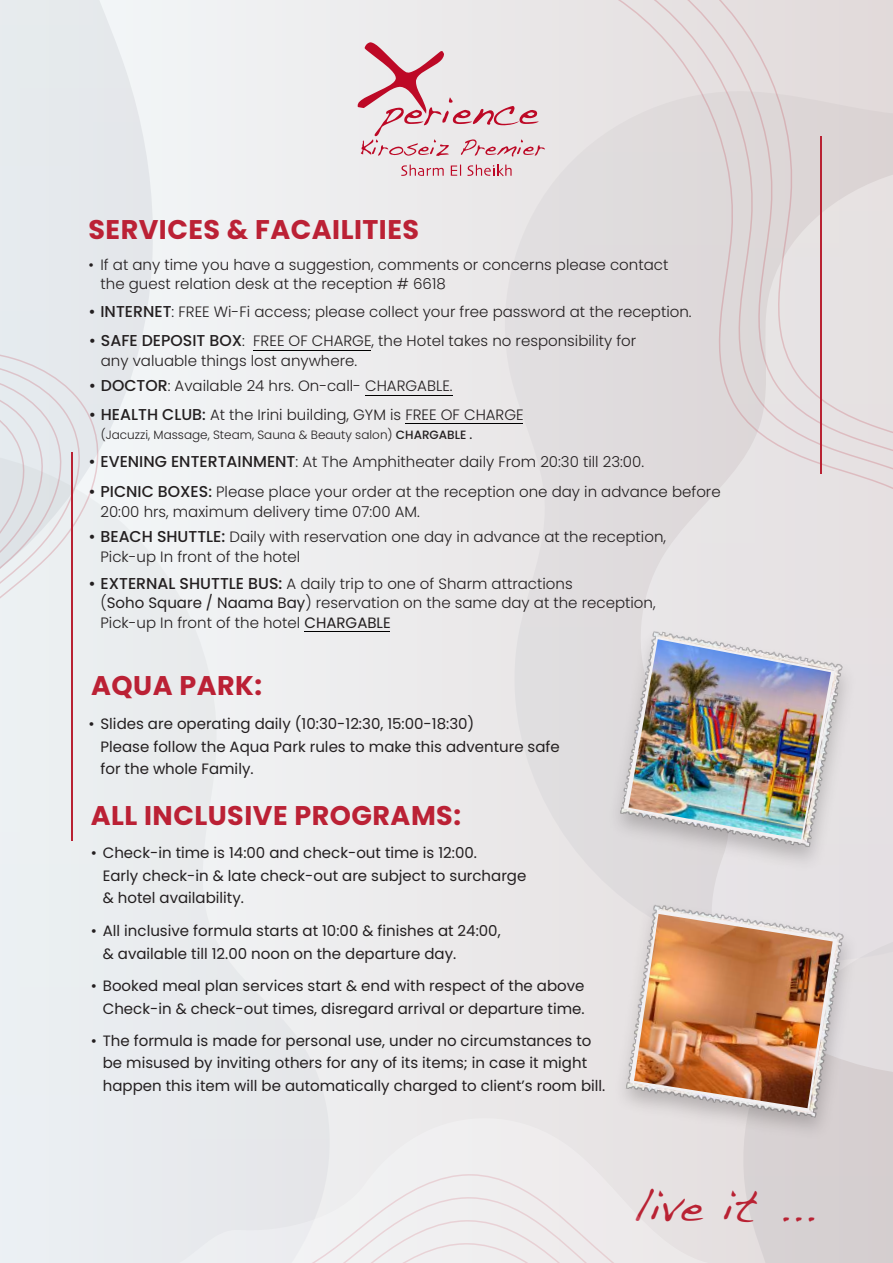
<style>
.page{position:relative;width:893px;height:1263px;background:#ebecee}
.page>*{position:absolute;margin:0;border:0;box-sizing:border-box;transform-origin:0 0}
.t1{font:46.35px "Handwriting Dakota";color:#b92233}
.t2{font:700 27px "Poppins";letter-spacing:.02em;color:#bb2135}
.t3{font:300 15px/19.5px "Poppins";color:#231f20}
.t4{font:15px/22.5px "Poppins";color:#231f20}
.t5{font:300 12px "Poppins";color:#231f20}
.s1{font-weight:500;font-size:15.75px}
.s2{font-weight:500}
.s3{font-weight:400}
</style>
<div class="page">
<svg style="left:505px;top:126px;width:111px;height:438px"></svg>
<svg style="left:72px;top:391px;width:19px;height:413px"></svg>
<svg style="left:0;top:354px;width:72px;height:244px"></svg>
<div style="left:616px;top:0;width:20px;height:564px;background:#dfdbdd"></div>
<div style="left:636px;top:0;width:257px;height:564px;background:#dfdbdc"></div>
<svg style="left:655px;top:0;width:238px;height:556px"></svg>
<svg style="left:675px;top:0;width:218px;height:544px"></svg>
<div style="left:825px;top:1197px;width:54px;height:66px;background:#d5cfd0"></div>
<hr style="left:71px;top:452px;width:1px;height:388px;background:#b92233">
<hr style="left:821px;top:136px;width:1px;height:338px;background:#b92233">
<svg style="left:312px;top:1177px;width:513px;height:86px"></svg>
<svg style="left:623px;top:637px;width:212px;height:205px"></svg>
<img style="left:628px;top:639px;width:203px;height:200px">
<img style="left:445px;top:842px;width:448px;height:344px">
<svg style="left:629px;top:910px;width:208px;height:202px"></svg>
<img style="left:634px;top:914px;width:199px;height:194px">
<hr style="left:254px;top:350px;width:117px;height:1px;background:#000">
<hr style="left:405px;top:423px;width:118px;height:1px;background:#000">
<hr style="left:365px;top:396px;width:87px;height:1px;background:#000">
<hr style="left:305px;top:631px;width:85px;height:1px;background:#000">
<svg style="left:451px;top:164px;width:10px;height:12px"></svg>
<svg style="left:401px;top:165px;width:43px;height:11px"></svg>
<svg style="left:357px;top:42px;width:188px;height:115px"></svg>
<svg style="left:467px;top:164px;width:45px;height:12px"></svg>
<h2 class="t2" style="left:88px;top:213px;width:332px">SERVICES &amp; FACAILITIES</h2>
<p class="t3" style="left:100px;top:255px;width:569px;text-indent:-12px">• If at any time you have a suggestion, comments or concerns please contact the guest relation desk at the reception # 6618</p>
<p class="t3" style="left:88px;top:302px;width:605px"><span class="s1">• INTERNET</span>: FREE Wi-Fi access; please collect your free password at the reception.</p>
<p class="t3" style="left:101px;top:331px;width:537px;text-indent:-12px"><span class="s1">• SAFE DEPOSIT BOX</span>: FREE OF CHARGE, the Hotel takes no responsibility for any valuable things lost anywhere.</p>
<p class="t3" style="left:89px;top:376px;width:365px"><span class="s1">• DOCTOR</span>: Available 24 hrs. On-call- CHARGABLE.</p>
<p class="t3" style="left:89px;top:405px;width:436px"><span class="s1">• HEALTH CLUB</span><span class="s2">:</span> At the Irini building, GYM is FREE OF CHARGE</p>
<p class="t5" style="left:101px;top:428px;width:373px">(Jacuzzi, Massage, Steam, Sauna &amp; Beauty salon) <span class="s2">CHARGABLE .</span></p>
<p class="t3" style="left:88px;top:452px;width:557px"><span class="s1">• EVENING ENTERTAINMENT</span>: At The Amphitheater daily From 20:30 till 23:00.</p>
<p class="t3" style="left:100px;top:482px;width:622px;text-indent:-12px"><span class="s1">• PICNIC BOXES</span><span class="s2">:</span> Please place your order at the reception one day in advance before<br>20:00 hrs, maximum delivery time 07:00 AM.</p>
<p class="t3" style="left:100px;top:527px;width:567px;text-indent:-12px"><span class="s1">• BEACH SHUTTLE:</span> Daily with reservation one day in advance at the reception,<br>Pick-up In front of the hotel</p>
<p class="t3" style="left:100px;top:574px;width:557px;text-indent:-12px"><span class="s1">• EXTERNAL SHUTTLE BUS:</span> A daily trip to one of Sharm attractions<br>(<span class="s3">Soho Square / Naama Bay</span>) reservation on the same day at the reception,<br>Pick-up In front of the hotel <span class="s3">CHARGABLE</span></p>
<h2 class="t2" style="left:91px;top:669px;width:173px">AQUA PARK:</h2>
<p class="t4" style="left:100px;top:713px;width:461px;text-indent:-12px">• Slides are operating daily (10:30-12:30, 15:00-18:30)<br>Please follow the Aqua Park rules to make this adventure safe for the whole Family.</p>
<h2 class="t2" style="left:91px;top:800px;width:372px">ALL INCLUSIVE PROGRAMS:</h2>
<p class="t4" style="left:103px;top:841px;width:425px;text-indent:-12px">• Check-in time is 14:00 and check-out time is 12:00.<br>Early check-in &amp; late check-out are subject to surcharge &amp; hotel availability.</p>
<p class="t4" style="left:103px;top:919px;width:399px;text-indent:-12px">• All inclusive formula starts at 10:00 &amp; finishes at 24:00, &amp; available till 12.00 noon on the departure day.</p>
<p class="t4" style="left:91px;top:975px;width:495px;text-align:right">• Booked meal plan services start &amp; end with respect of the above<br>Check-in &amp; check-out times, disregard arrival or departure time.</p>
<p class="t4" style="left:103px;top:1029px;width:504px;text-indent:-12px">• The formula is made for personal use, under no circumstances to be misused by inviting others for any of its items; in case it might happen this item will be automatically charged to client’s room bill.</p>
<h1 class="t1" style="left:635px;top:1178px;width:181px">live it ...</h1>
</div>
